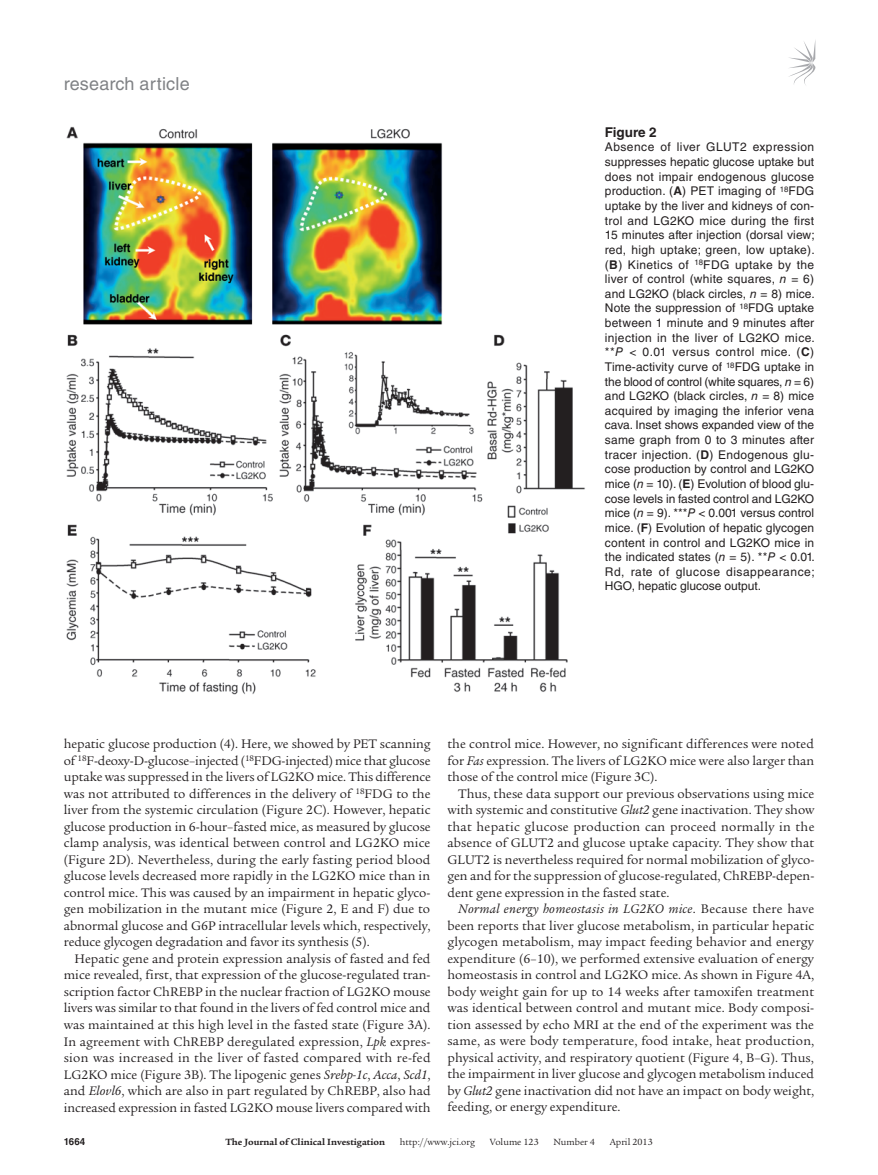
<style>
.page{position:relative;width:878px;height:1175px;background:#fff}
.page>*{position:absolute;margin:0;border:0;box-sizing:border-box;transform-origin:0 0}
.t1{font:18px "Helvetica LT Std";letter-spacing:.01em;color:#808285}
.t2{font:13.5px/16.5px "Legacy Serif Std";color:#231f20;text-align:justify}
.t3{font:700 13.5px "Helvetica LT Std";color:#231f20}
.t4{font:12px/14.7px "Helvetica LT Std";letter-spacing:.025em;color:#231f20;text-align:justify}
.t5{font:9.75px "Legacy Serif Std";color:#231f20}
.t6{font:700 9.75px "Legacy Serif Std";color:#231f20}
.t7{font:700 9.75px "Helvetica LT Std";color:#231f20}
.s1{font-weight:700}
.s2{font-style:italic}
</style>
<div class="page">
<svg style="left:789px;top:42px;width:26px;height:43px"></svg>
<img style="left:66px;top:126px;width:519px;height:569px">
<h1 class="t1" style="left:64px;top:73px;width:127px">research article</h1>
<p class="t3" style="left:605px;top:124px;width:53px">Figure 2</p>
<p class="t4" style="left:605px;top:140px;width:211px">Absence of liver GLUT2 expression suppresses hepatic glucose uptake but does not impair endogenous glucose production. (<span class="s1">A</span>) PET imaging of <sup>18</sup>FDG uptake by the liver and kidneys of con&shy;trol and LG2KO mice during the first 15 minutes after injection (dorsal view; red, high uptake; green, low uptake). (<span class="s1">B</span>) Kinetics of <sup>18</sup>FDG uptake by the liver of control (white squares, <span class="s2">n</span> = 6) and LG2KO (black circles, <span class="s2">n</span> = 8) mice.<br>Note the suppression of <sup>18</sup>FDG uptake between 1 minute and 9 minutes after injection in the liver of LG2KO mice. **<span class="s2">P</span> &lt; 0.01 versus control mice. (<span class="s1">C</span>)<br>Time-activity curve of <sup>18</sup>FDG uptake in the blood of control (white squares, <span class="s2">n</span> = 6) and LG2KO (black circles, <span class="s2">n</span> = 8) mice acquired by imaging the inferior vena cava. Inset shows expanded view of the same graph from 0 to 3 minutes after tracer injection. (<span class="s1">D</span>) Endogenous glu&shy;cose production by control and LG2KO mice (<span class="s2">n</span> = 10). (<span class="s1">E</span>) Evolution of blood glu&shy;cose levels in fasted control and LG2KO mice (<span class="s2">n</span> = 9). ***<span class="s2">P</span> &lt; 0.001 versus control mice. (<span class="s1">F</span>) Evolution of hepatic glycogen content in control and LG2KO mice in the indicated states (<span class="s2">n</span> = 5). **<span class="s2">P</span> &lt; 0.01.<br>Rd, rate of glucose disappearance; HGO, hepatic glucose output.</p>
<p class="t2" style="left:64px;top:736px;width:368px">hepatic glucose production (4). Here, we showed by PET scanning of <sup>18</sup>F-deoxy-D-glucose–injected (<sup>18</sup>FDG-injected) mice that glucose uptake was suppressed in the livers of LG2KO mice. This difference was not attributed to differences in the delivery of <sup>18</sup>FDG to the liver from the systemic circulation (Figure 2C). However, hepatic glucose production in 6-hour–fasted mice, as measured by glucose clamp analysis, was identical between control and LG2KO mice (Figure 2D). Nevertheless, during the early fasting period blood glucose levels decreased more rapidly in the LG2KO mice than in control mice. This was caused by an impairment in hepatic glyco&shy;gen mobilization in the mutant mice (Figure 2, E and F) due to abnormal glucose and G6P intracellular levels which, respectively, reduce glycogen degradation and favor its synthesis (5).</p>
<p class="t2" style="left:64px;top:950px;width:368px;text-indent:11px">Hepatic gene and protein expression analysis of fasted and fed mice revealed, first, that expression of the glucose-regulated tran&shy;scription factor ChREBP in the nuclear fraction of LG2KO mouse livers was similar to that found in the livers of fed control mice and was maintained at this high level in the fasted state (Figure 3A).<br>In agreement with ChREBP deregulated expression, <span class="s2">Lpk</span> expres&shy;sion was increased in the liver of fasted compared with re-fed LG2KO mice (Figure 3B). The lipogenic genes <span class="s2">Srebp-1c</span>, <span class="s2">Acca</span>, <span class="s2">Scd1</span>, and <span class="s2">Elovl6</span>, which are also in part regulated by ChREBP, also had increased expression in fasted LG2KO mouse livers compared with</p>
<p class="t2" style="left:447px;top:736px;width:368px">the control mice. However, no significant differences were noted for <span class="s2">Fas</span> expression. The livers of LG2KO mice were also larger than those of the control mice (Figure 3C).</p>
<p class="t2" style="left:447px;top:785px;width:368px;text-indent:11px">Thus, these data support our previous observations using mice with systemic and constitutive <span class="s2">Glut2</span> gene inactivation. They show that hepatic glucose production can proceed normally in the absence of GLUT2 and glucose uptake capacity. They show that GLUT2 is nevertheless required for normal mobilization of glyco&shy;gen and for the suppression of glucose-regulated, ChREBP-depen&shy;dent gene expression in the fasted state.</p>
<p class="t2" style="left:447px;top:901px;width:368px;text-indent:11px"><span class="s2">Normal energy homeostasis in LG2KO mice</span>. Because there have been reports that liver glucose metabolism, in particular hepatic glycogen metabolism, may impact feeding behavior and energy expenditure (6–10), we performed extensive evaluation of energy homeostasis in control and LG2KO mice. As shown in Figure 4A, body weight gain for up to 14 weeks after tamoxifen treatment was identical between control and mutant mice. Body composi&shy;tion assessed by echo MRI at the end of the experiment was the same, as were body temperature, food intake, heat production, physical activity, and respiratory quotient (Figure 4, B–G). Thus, the impairment in liver glucose and glycogen metabolism induced by <span class="s2">Glut2</span> gene inactivation did not have an impact on body weight, feeding, or energy expenditure.</p>
<p class="t7" style="left:64px;top:1135px;width:23px">1664</p>
<p class="t6" style="left:225px;top:1135px;width:161px">The Journal of Clinical Investigation</p>
<p class="t5" style="left:400px;top:1136px;width:77px">http://www.jci.org</p>
<p class="t5" style="left:489px;top:1136px;width:50px">Volume 123</p>
<p class="t5" style="left:553px;top:1136px;width:43px">Number 4</p>
<p class="t5" style="left:609px;top:1136px;width:45px">April 2013</p>
</div>
